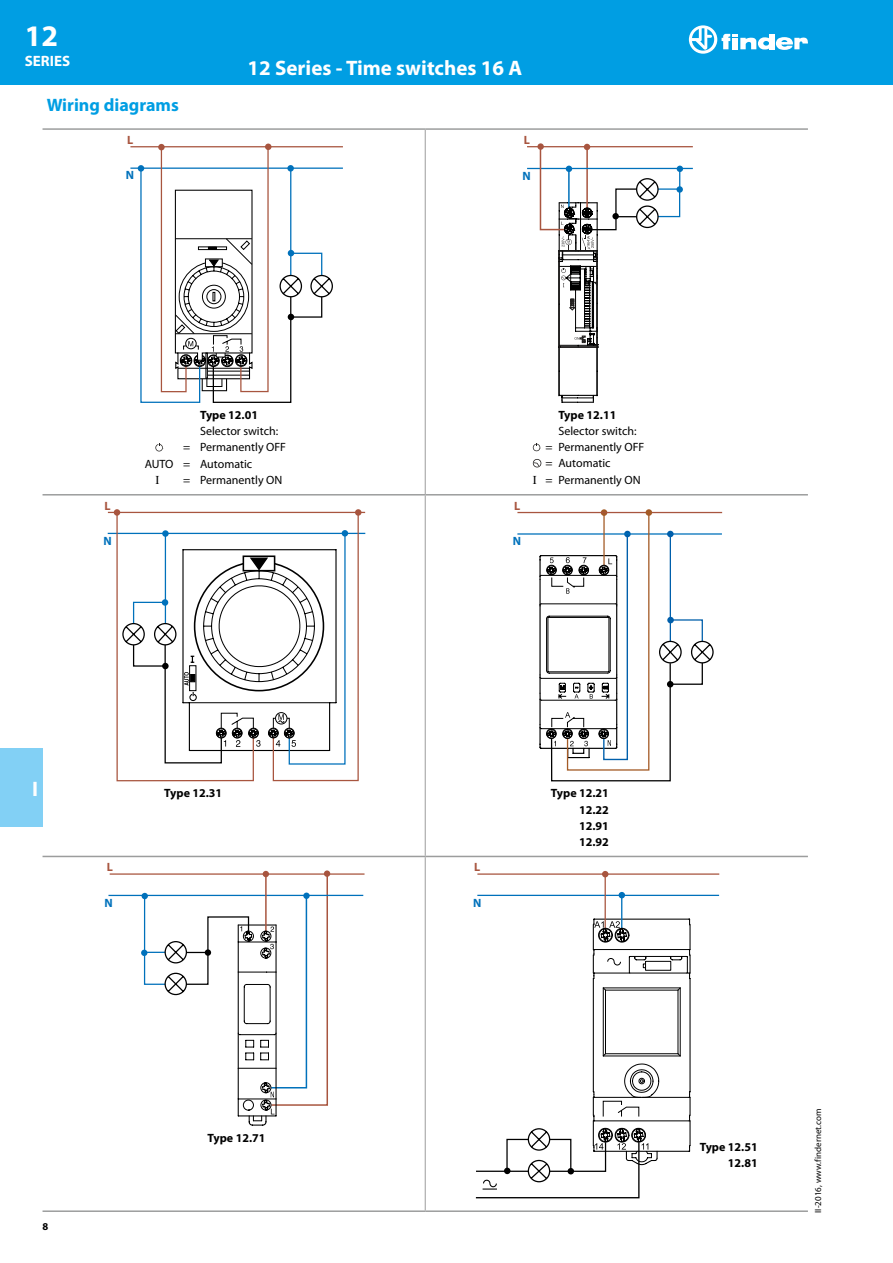
<style>
.page{position:relative;width:893px;height:1263px;background:#fff}
.page>*{position:absolute;margin:0;border:0;box-sizing:border-box;transform-origin:0 0}
.t1{font:700 30px "Myriad Pro";color:#fff}
.t2{font:700 21px "Myriad Pro";color:#fff}
.t3{font:700 18px "Myriad Pro";color:#009ee3}
.t4{font:700 15px "Myriad Pro";color:#fff}
.t5{font:12px "Myriad Pro";color:#000}
.t6{font:700 12px/16.2px "Myriad Pro";color:#000;text-align:justify}
.t7{font:700 12px "Myriad Pro";color:#a8553f}
.t8{font:700 12px "Myriad Pro";color:#0071bb}
.t9{font:12px "Times";color:#000}
.t10{font:700 10.5px "Myriad Pro";color:#000}
.t11{font:9px "Myriad Pro";color:#000}
.s1{font-family:"Times"}
</style>
<div class="page">
<div style="left:0;top:0;width:893px;height:85px;background:#009ee3"></div>
<svg style="left:689px;top:25px;width:119px;height:29px"></svg>
<div style="left:0;top:748px;width:43px;height:79px;background:#82d0f5"></div>
<hr style="left:43px;top:128px;width:382px;height:2px;background:#9c9d9d">
<hr style="left:425px;top:128px;width:383px;height:2px;background:#9c9d9d">
<hr style="left:43px;top:1210px;width:382px;height:2px;background:#9c9d9d">
<hr style="left:425px;top:1210px;width:383px;height:2px;background:#9c9d9d">
<hr style="left:425px;top:130px;width:1px;height:364px;background:#9c9d9d">
<hr style="left:425px;top:495px;width:1px;height:361px;background:#9c9d9d">
<hr style="left:43px;top:494px;width:382px;height:1px;background:#9c9d9d">
<hr style="left:425px;top:494px;width:383px;height:1px;background:#9c9d9d">
<hr style="left:43px;top:856px;width:382px;height:1px;background:#9c9d9d">
<hr style="left:425px;top:856px;width:383px;height:1px;background:#9c9d9d">
<hr style="left:425px;top:857px;width:1px;height:353px;background:#9c9d9d">
<div style="left:138px;top:165px;width:6px;height:7px;background:#0071bb;border-radius:50%"></div>
<hr style="left:130px;top:146px;width:213px;height:1px;background:#a8553f">
<hr style="left:130px;top:168px;width:213px;height:1px;background:#0071bb">
<svg style="left:140px;top:144px;width:194px;height:259px"></svg>
<svg style="left:155px;top:443px;width:8px;height:8px"></svg>
<hr style="left:527px;top:168px;width:166px;height:1px;background:#0071bb">
<hr style="left:527px;top:146px;width:166px;height:1px;background:#a8553f">
<svg style="left:539px;top:144px;width:144px;height:259px"></svg>
<svg style="left:533px;top:443px;width:7px;height:8px"></svg>
<svg style="left:533px;top:459px;width:8px;height:8px"></svg>
<hr style="left:108px;top:533px;width:257px;height:1px;background:#0071bb">
<div style="left:114px;top:509px;width:6px;height:7px;background:#a8553f;border-radius:50%"></div>
<div style="left:355px;top:509px;width:6px;height:7px;background:#a8553f;border-radius:50%"></div>
<hr style="left:108px;top:512px;width:257px;height:1px;background:#a8553f">
<svg style="left:116px;top:511px;width:243px;height:270px"></svg>
<div style="left:601px;top:509px;width:6px;height:7px;background:#a45b27;border-radius:50%"></div>
<hr style="left:517px;top:512px;width:205px;height:1px;background:#a8553f">
<hr style="left:517px;top:533px;width:205px;height:2px;background:#0071bb">
<div style="left:646px;top:509px;width:6px;height:7px;background:#a45b27;border-radius:50%"></div>
<svg style="left:539px;top:511px;width:175px;height:270px"></svg>
<hr style="left:108px;top:895px;width:255px;height:1px;background:#0071bb">
<hr style="left:110px;top:873px;width:255px;height:2px;background:#a8553f">
<svg style="left:141px;top:871px;width:188px;height:254px"></svg>
<div style="left:260px;top:948px;width:11px;height:10px;border:1px solid #000;border-radius:50%"></div>
<hr style="left:621px;top:896px;width:1px;height:32px;background:#0071bb">
<svg style="left:602px;top:871px;width:6px;height:6px"></svg>
<hr style="left:477px;top:873px;width:242px;height:2px;background:#a8553f">
<hr style="left:477px;top:895px;width:242px;height:1px;background:#0071bb">
<svg style="left:619px;top:892px;width:6px;height:6px"></svg>
<hr style="left:605px;top:874px;width:1px;height:54px;background:#a8553f">
<svg style="left:476px;top:918px;width:215px;height:280px"></svg>
<h1 class="t1" style="left:25px;top:16px;width:35px">12</h1>
<p class="t4" style="left:25px;top:51px;width:47px">SERIES</p>
<h2 class="t2" style="left:247px;top:54px;width:276px">12 Series - Time switches 16 A</h2>
<h3 class="t3" style="left:47px;top:93px;width:134px">Wiring diagrams</h3>
<p class="t7" style="left:127px;top:132px;width:8px">L</p>
<p class="t8" style="left:126px;top:167px;width:10px">N</p>
<p class="t7" style="left:105px;top:498px;width:8px">L</p>
<p class="t8" style="left:104px;top:533px;width:10px">N</p>
<p class="t6" style="left:200px;top:406px;width:59px">Type 12.01</p>
<p class="t5" style="left:200px;top:424px;width:80px">Selector switch:</p>
<p class="t5" style="left:183px;top:440px;width:105px">= Permanently OFF</p>
<p class="t5" style="left:145px;top:456px;width:109px">AUTO = Automatic</p>
<p class="t9" style="left:155px;top:469px;width:5px">I</p>
<p class="t5" style="left:183px;top:472px;width:101px">= Permanently ON</p>
<p class="t7" style="left:524px;top:132px;width:8px">L</p>
<p class="t8" style="left:522px;top:168px;width:10px">N</p>
<p class="t7" style="left:514px;top:498px;width:8px">L</p>
<p class="t8" style="left:513px;top:533px;width:10px">N</p>
<p class="t6" style="left:558px;top:406px;width:59px">Type 12.11</p>
<p class="t5" style="left:558px;top:424px;width:80px">Selector switch:</p>
<p class="t5" style="left:546px;top:440px;width:100px">= Permanently OFF</p>
<p class="t5" style="left:546px;top:456px;width:66px">= Automatic</p>
<p class="t5" style="left:533px;top:472px;width:109px"><span class="s1">I</span> = Permanently ON</p>
<h2 class="t2" style="left:32px;top:775px;width:7px">I</h2>
<p class="t7" style="left:107px;top:859px;width:8px">L</p>
<p class="t8" style="left:104px;top:895px;width:10px">N</p>
<p class="t6" style="left:164px;top:785px;width:59px">Type 12.31</p>
<p class="t10" style="left:43px;top:1219px;width:7px">8</p>
<p class="t6" style="left:208px;top:1129px;width:59px">Type 12.71</p>
<p class="t7" style="left:474px;top:859px;width:8px">L</p>
<p class="t8" style="left:473px;top:895px;width:10px">N</p>
<p class="t6" style="left:579px;top:785px;width:31px;text-indent:-28px">Type 12.21<br>12.22<br>12.91<br>12.92</p>
<p class="t6" style="left:700px;top:1138px;width:59px;text-align:right">Type 12.51<br>12.81</p>
<p class="t11" style="left:812px;top:1213px;width:105px;rotate:-90deg">II-2016, www.findernet.com</p>
</div>
